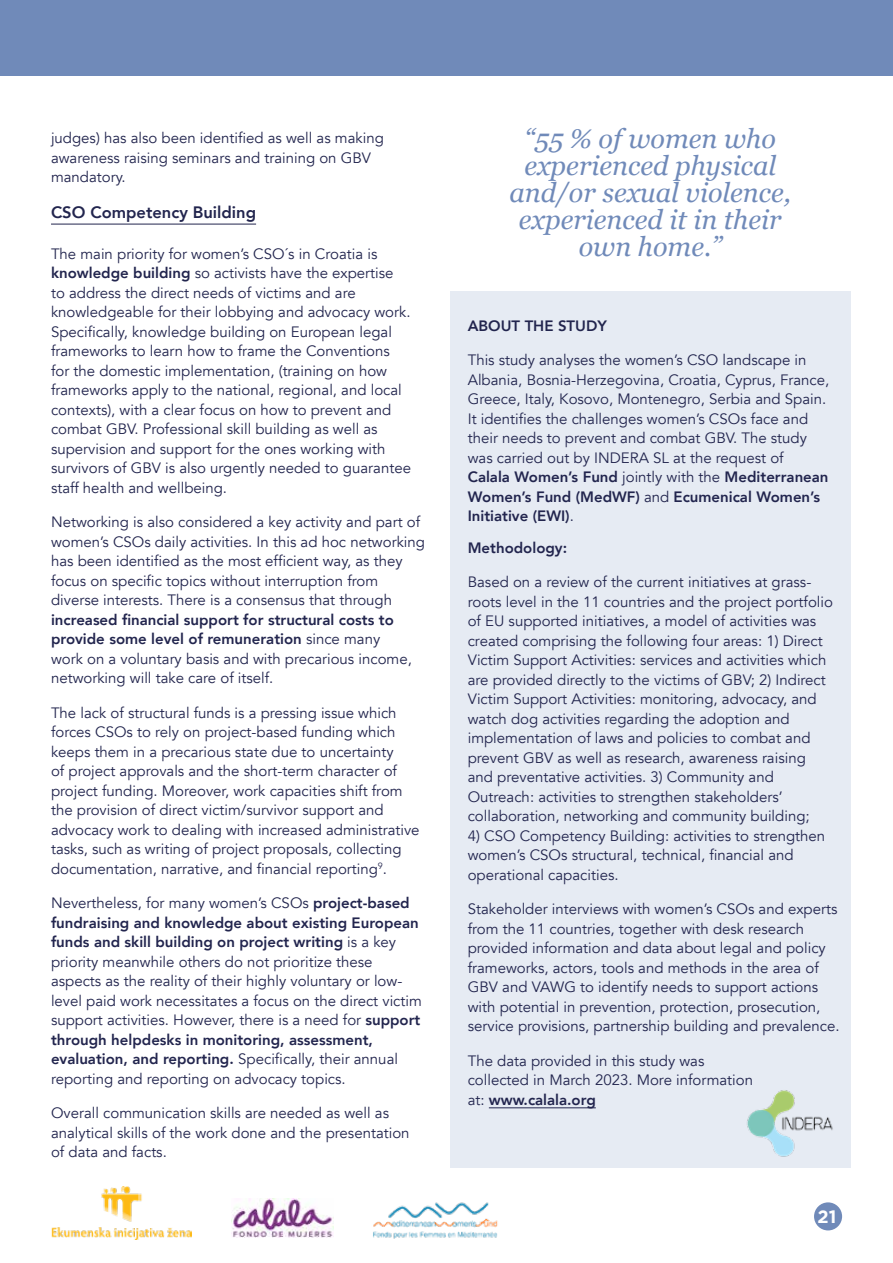
<style>
.page{position:relative;width:893px;height:1263px;background:#fff}
.page>*{position:absolute;margin:0;border:0;box-sizing:border-box;transform-origin:0 0}
.t1{font:italic 27px/27px "Georgia";color:#708ab9;text-align:center}
.t2{font:700 18px "Gotham";color:#fff}
.t3{font:800 16.5px "Avenir";color:#22254e}
.t4{font:15px/19.5px "Avenir";color:#22254e}
.t5{font:800 15px "Avenir";color:#22254e}
.s1{font-weight:800}
</style>
<div class="page">
<div style="left:0;top:0;width:893px;height:76px;background:#708ab9"></div>
<div style="left:814px;top:1202px;width:28px;height:28px;background:#708ab9;border-radius:50%"></div>
<img style="left:232px;top:1199px;width:102px;height:39px">
<img style="left:373px;top:1202px;width:125px;height:37px">
<img style="left:51px;top:1186px;width:140px;height:53px">
<div style="left:450px;top:292px;width:400px;height:876px;background:#e6ebf3"></div>
<hr style="left:51px;top:224px;width:205px;height:1px;background:#22254e">
<hr style="left:489px;top:1107px;width:107px;height:1px;background:#22254e">
<img style="left:747px;top:1090px;width:86px;height:67px">
<p class="t4" style="left:51px;top:128px;width:334px">judges) has also been identified as well as making awareness raising seminars and training on GBV mandatory.</p>
<p class="t3" style="left:51px;top:199px;width:207px">CSO Competency Building</p>
<p class="t4" style="left:51px;top:244px;width:361px">The main priority for women’s CSO´s in Croatia is <span class="s1">knowledge building</span> so activists have the expertise to address the direct needs of victims and are knowledgeable for their lobbying and advocacy work.<br>Specifically, knowledge building on European legal frameworks to learn how to frame the Conventions for the domestic implementation, (training on how frameworks apply to the national, regional, and local contexts), with a clear focus on how to prevent and combat GBV. Professional skill building as well as supervision and support for the ones working with survivors of GBV is also urgently needed to guarantee staff health and wellbeing.</p>
<p class="t4" style="left:51px;top:512px;width:375px">Networking is also considered a key activity and part of women’s CSOs daily activities. In this ad hoc networking has been identified as the most efficient way, as they focus on specific topics without interruption from diverse interests. There is a consensus that through</p>
<p class="t4" style="left:51px;top:610px;width:362px"><span class="s1">increased financial support for structural costs to provide some level of remuneration</span> since many work on a voluntary basis and with precarious income, networking will take care of itself.</p>
<p class="t4" style="left:51px;top:703px;width:370px">The lack of structural funds is a pressing issue which forces CSOs to rely on project-based funding which keeps them in a precarious state due to uncertainty<br>of project approvals and the short-term character of project funding. Moreover, work capacities shift from the provision of direct victim/survivor support and advocacy work to dealing with increased administrative tasks, such as writing of project proposals, collecting documentation, narrative, and financial reporting<sup>9</sup>.</p>
<p class="t4" style="left:51px;top:893px;width:372px">Nevertheless, for many women’s CSOs <span class="s1">project-based fundraising and knowledge about existing European funds and skill building on project writing</span> is a key priority meanwhile others do not prioritize these aspects as the reality of their highly voluntary or low&shy;level paid work necessitates a focus on the direct victim support activities. However, there is a need for <span class="s1">support through helpdesks in monitoring, assessment, evaluation, and reporting.</span> Specifically, their annual reporting and reporting on advocacy topics.</p>
<p class="t4" style="left:51px;top:1103px;width:360px">Overall communication skills are needed as well as analytical skills of the work done and the presentation of data and facts.</p>
<h1 class="t1" style="left:509px;top:124px;width:283px">“55 % of women who experienced physical and/or sexual violence, experienced it in their own home.”</h1>
<p class="t5" style="left:468px;top:314px;width:141px">ABOUT THE STUDY</p>
<p class="t4" style="left:468px;top:351px;width:363px">This study analyses the women’s CSO landscape in Albania, Bosnia-Herzegovina, Croatia, Cyprus, France, Greece, Italy, Kosovo, Montenegro, Serbia and Spain.<br>It identifies the challenges women’s CSOs face and their needs to prevent and combat GBV. The study was carried out by INDERA SL at the request of <span class="s1">Calala Women’s Fund</span> jointly with the <span class="s1">Mediterranean Women’s Fund (MedWF)</span> and <span class="s1">Ecumenical Women’s Initiative (EWI)</span>.</p>
<p class="t5" style="left:468px;top:536px;width:101px">Methodology:</p>
<p class="t4" style="left:468px;top:573px;width:367px">Based on a review of the current initiatives at grass&shy;roots level in the 11 countries and the project portfolio of EU supported initiatives, a model of activities was created comprising the following four areas: 1) Direct Victim Support Activities: services and activities which are provided directly to the victims of GBV; 2) Indirect Victim Support Activities: monitoring, advocacy, and watch dog activities regarding the adoption and implementation of laws and policies to combat and prevent GBV as well as research, awareness raising and preventative activities. 3) Community and Outreach: activities to strengthen stakeholders’ collaboration, networking and community building;</p>
<p class="t4" style="left:468px;top:826px;width:359px">4) CSO Competency Building: activities to strengthen women’s CSOs structural, technical, financial and operational capacities.</p>
<p class="t4" style="left:468px;top:900px;width:373px">Stakeholder interviews with women’s CSOs and experts from the 11 countries, together with desk research provided information and data about legal and policy frameworks, actors, tools and methods in the area of GBV and VAWG to identify needs to support actions with potential in prevention, protection, prosecution, service provisions, partnership building and prevalence.</p>
<p class="t4" style="left:468px;top:1051px;width:287px">The data provided in this study was collected in March 2023. More information at: <span class="s1">www.calala.org</span></p>
<p class="t2" style="left:818px;top:1206px;width:20px">21</p>
</div>
